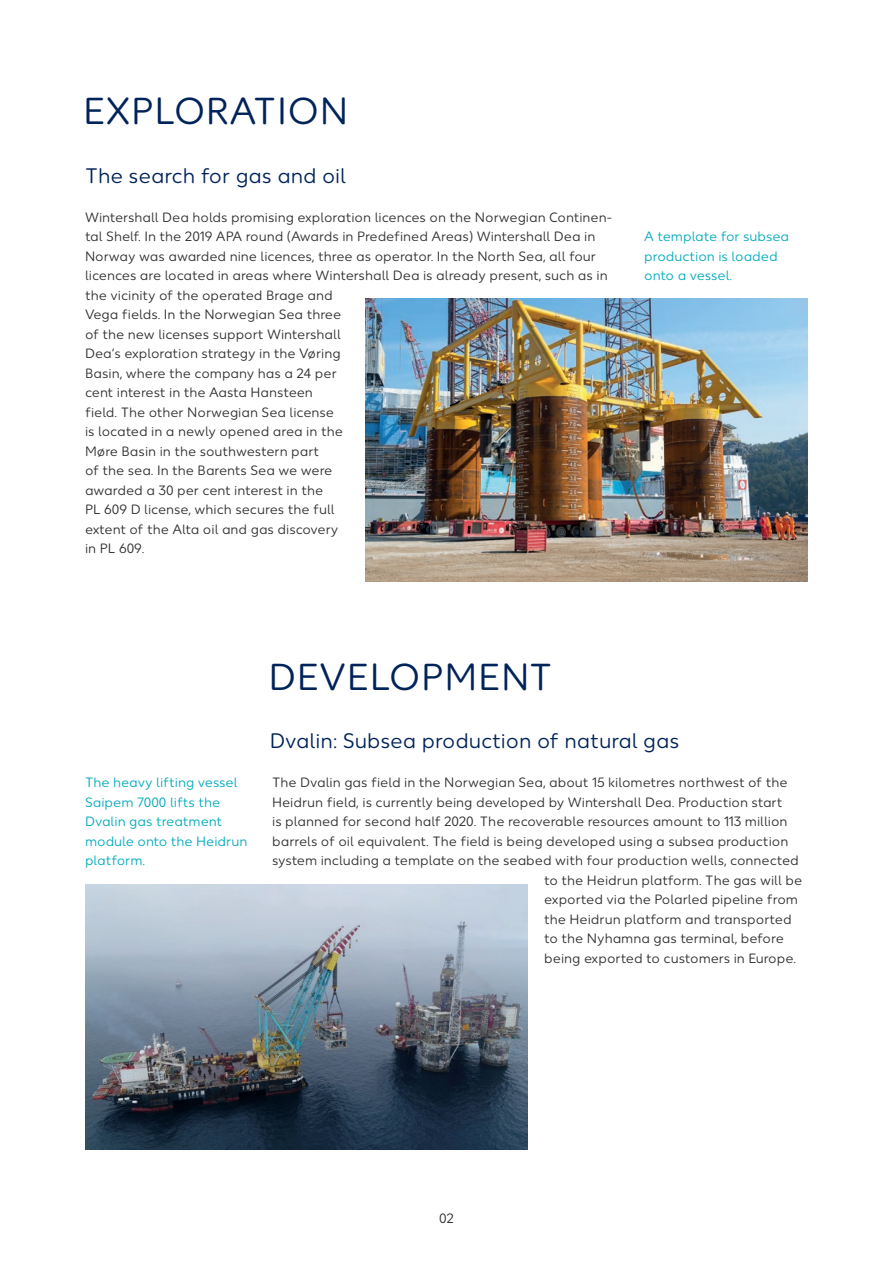
<style>
.page{position:relative;width:893px;height:1263px;background:#fff}
.page>*{position:absolute;margin:0;border:0;box-sizing:border-box;transform-origin:0 0}
.t1{font:37.5px "Wintershall Dea";letter-spacing:.02em;color:#002359}
.t2{font:21px "Wintershall Dea";color:#002359}
.t3{font:13.5px/19.5px "Wintershall Dea";color:#312f30}
.t4{font:13.5px/19.5px "Wintershall Dea";color:#00aabc}
</style>
<div class="page">
<img style="left:366px;top:298px;width:442px;height:284px">
<img style="left:85px;top:885px;width:442px;height:264px">
<h1 class="t1" style="left:83px;top:90px;width:266px">EXPLORATION</h1>
<h2 class="t2" style="left:85px;top:163px;width:263px">The search for gas and oil</h2>
<p class="t3" style="left:85px;top:208px;width:528px">Wintershall Dea holds promising exploration licences on the Norwegian Continen&shy;tal Shelf. In the 2019 APA round (Awards in Predefined Areas) Wintershall Dea in Norway was awarded nine licences, three as operator. In the North Sea, all four licences are located in areas where Wintershall Dea is already present, such as in the vicinity of the operated Brage and<br>Vega fields. In the Norwegian Sea three<br>of the new licenses support Wintershall<br>Dea’s exploration strategy in the Vøring<br>Basin, where the company has a 24 per<br>cent interest in the Aasta Hansteen<br>field. The other Norwegian Sea license<br>is located in a newly opened area in the<br>Møre Basin in the southwestern part<br>of the sea. In the Barents Sea we were<br>awarded a 30 per cent interest in the<br>PL 609 D license, which secures the full<br>extent of the Alta oil and gas discovery<br>in PL 609.</p>
<p class="t4" style="left:644px;top:227px;width:146px">A template for subsea production is loaded onto a vessel.</p>
<h1 class="t1" style="left:268px;top:655px;width:285px">DEVELOPMENT</h1>
<p class="t4" style="left:85px;top:773px;width:164px">The heavy lifting vessel<br>Saipem 7000 lifts the<br>Dvalin gas treatment module onto the Heidrun platform.</p>
<h2 class="t2" style="left:270px;top:729px;width:411px">Dvalin: Subsea production of natural gas</h2>
<p class="t3" style="left:272px;top:773px;width:517px">The Dvalin gas field in the Norwegian Sea, about 15 kilometres northwest of the</p>
<p class="t3" style="left:272px;top:793px;width:512px">Heidrun field, is currently being developed by Wintershall Dea. Production start</p>
<p class="t3" style="left:272px;top:812px;width:517px">is planned for second half 2020. The recoverable resources amount to 113 million</p>
<p class="t3" style="left:272px;top:832px;width:518px">barrels of oil equivalent. The field is being developed using a subsea production</p>
<p class="t3" style="left:272px;top:851px;width:528px">system including a template on the seabed with four production wells, connected</p>
<p class="t3" style="left:544px;top:871px;width:259px">to the Heidrun platform. The gas will be</p>
<p class="t3" style="left:544px;top:890px;width:255px">exported via the Polarled pipeline from</p>
<p class="t3" style="left:544px;top:910px;width:249px">the Heidrun platform and transported</p>
<p class="t3" style="left:544px;top:929px;width:241px">to the Nyhamna gas terminal, before</p>
<p class="t3" style="left:544px;top:949px;width:253px">being exported to customers in Europe.</p>
<p class="t3" style="left:439px;top:1209px;width:16px">02</p>
</div>
